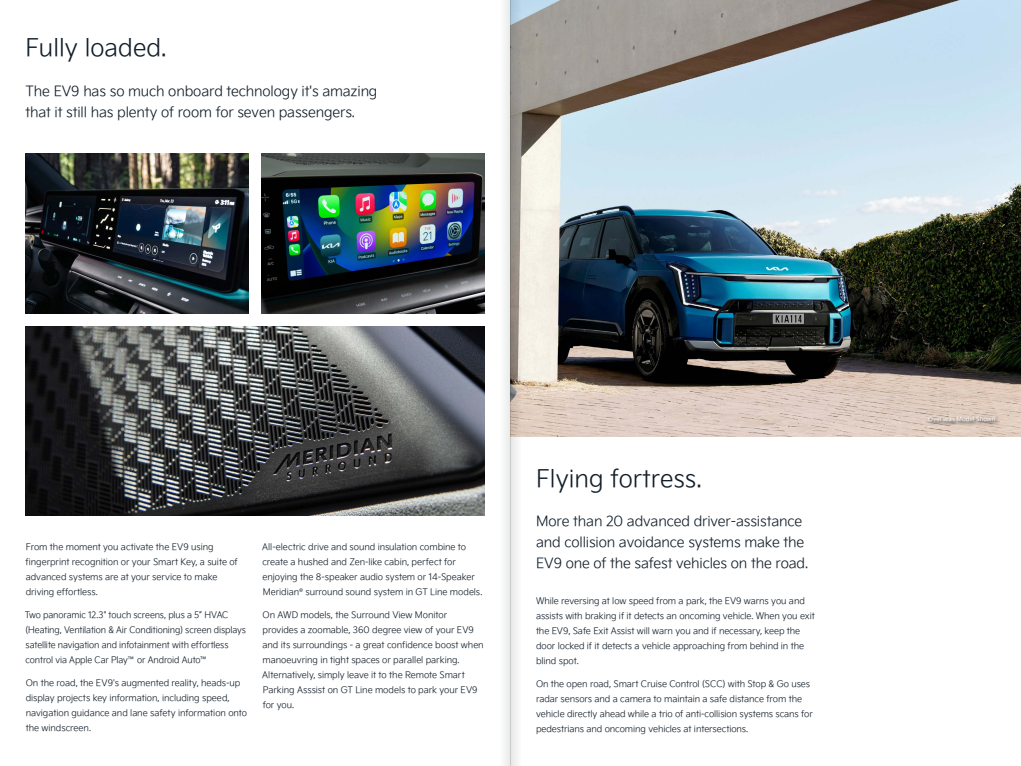
<style>
.page{position:relative;width:1021px;height:766px;background:#fff}
.page>*{position:absolute;margin:0;border:0;box-sizing:border-box;transform-origin:0 0}
.t1{font:24px "Kia Signature OTF Light";color:#121e29}
.t2{font:14px/21px "Kia Signature OTF Light";letter-spacing:-.01em;color:#121e29}
.t3{font:9px/15px "Kia Signature OTF Light";letter-spacing:-.01em;color:#121e29}
.t4{font:6px "Kia Signature OTF Regular";color:#fff}
</style>
<div class="page">
<img style="left:261px;top:154px;width:224px;height:159px">
<img style="left:26px;top:326px;width:459px;height:189px">
<img style="left:26px;top:154px;width:223px;height:159px">
<img style="left:521px;top:0;width:499px;height:437px">
<div style="left:927px;top:415px;width:72px;height:11px;background:#000;opacity:.75"></div>
<svg style="left:510px;top:0;width:11px;height:765px"></svg>
<div style="left:500px;top:0;width:10px;height:765px;background:#f3f4f4"></div>
<h1 class="t1" style="left:26px;top:31px;width:142px">Fully loaded.</h1>
<h2 class="t2" style="left:26px;top:79px;width:353px">The EV9 has so much onboard technology it's amazing that it still has plenty of room for seven passengers.</h2>
<p class="t3" style="left:26px;top:539px;width:214px">From the moment you activate the EV9 using fingerprint recognition or your Smart Key, a suite of advanced systems are at your service to make driving effortless.</p>
<p class="t3" style="left:25px;top:607px;width:223px">Two panoramic 12.3" touch screens, plus a 5” HVAC (Heating, Ventilation &amp; Air Conditioning) screen displays satellite navigation and infotainment with effortless control via Apple Car Play™ or Android Auto™</p>
<p class="t3" style="left:26px;top:675px;width:223px">On the road, the EV9's augmented reality, heads-up display projects key information, including speed, navigation guidance and lane safety information onto the windscreen.</p>
<p class="t3" style="left:262px;top:539px;width:222px">All-electric drive and sound insulation combine to create a hushed and Zen-like cabin, perfect for enjoying the 8-speaker audio system or 14-Speaker Meridian<sup>®</sup> surround sound system in GT Line models.</p>
<p class="t3" style="left:262px;top:607px;width:223px">On AWD models, the Surround View Monitor provides a zoomable, 360 degree view of your EV9 and its surroundings - a great confidence boost when manoeuvring in tight spaces or parallel parking.<br>Alternatively, simply leave it to the Remote Smart Parking Asssist on GT Line models to park your EV9 for you.</p>
<h1 class="t1" style="left:536px;top:461px;width:167px">Flying fortress.</h1>
<h2 class="t2" style="left:536px;top:509px;width:273px">More than 20 advanced driver-assistance and collision avoidance systems make the<br>EV9 one of the safest vehicles on the road.</h2>
<p class="t3" style="left:536px;top:592px;width:280px">While reversing at low speed from a park, the EV9 warns you and assists with braking if it detects an oncoming vehicle. When you exit the EV9, Safe Exit Assist will warn you and if necessary, keep the door locked if it detects a vehicle approaching from behind in the blind spot.</p>
<p class="t3" style="left:536px;top:675px;width:278px">On the open road, Smart Cruise Control (SCC) with Stop &amp; Go uses radar sensors and a camera to maintain a safe distance from the vehicle directly ahead while a trio of anti-collision systems scans for pedestrians and oncoming vehicles at intersections.</p>
<p class="t4" style="left:928px;top:414px;width:69px">Overseas Model Shown</p>
</div>
